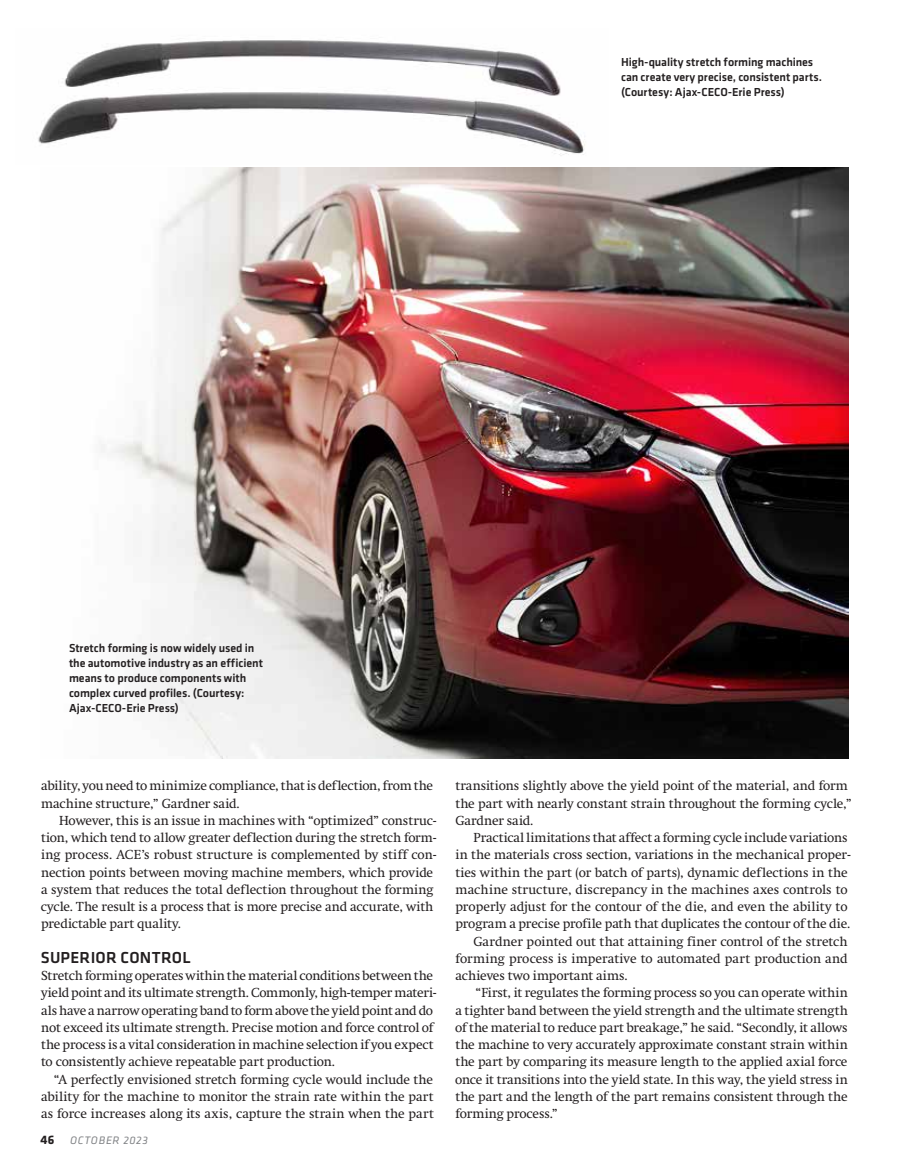
<style>
.page{position:relative;width:905px;height:1175px;background:#fff}
.page>*{position:absolute;margin:0;border:0;box-sizing:border-box;transform-origin:0 0}
.t1{font:500 16.5px "Klavika Basic";letter-spacing:.01em;color:#231f20}
.t2{font:12.9px/17.2px "Swift";letter-spacing:-.005em;color:#231f20}
.t3{font:500 12px/15px "Klavika Basic";letter-spacing:-.005em;color:#231f20}
.t4{font:italic 11.25px "Klavika Basic";letter-spacing:.06em;color:#808285}
.s1{font-weight:700;font-style:normal;font-size:12.75px;color:#231f20}
</style>
<div class="page">
<img style="left:101px;top:167px;width:747px;height:591px">
<img style="left:38px;top:40px;width:547px;height:116px">
<p class="t3" style="left:621px;top:54px;width:202px">High-quality stretch forming machines can create very precise, consistent parts. (Courtesy: Ajax-CECO-Erie Press)</p>
<p class="t3" style="left:69px;top:640px;width:195px">Stretch forming is now widely used in the automotive industry as an efficient means to produce components with complex curved profiles. (Courtesy:<br>Ajax-CECO-Erie Press)</p>
<p class="t2" style="left:41px;top:777px;width:393px">ability, you need to minimize compliance, that is deflection, from the machine structure,” Gardner said.</p>
<p class="t2" style="left:41px;top:811px;width:397px;text-indent:18px">However, this is an issue in machines with “optimized” construc&shy;tion, which tend to allow greater deflection during the stretch form&shy;ing process. ACE’s robust structure is complemented by stiff con&shy;nection points between moving machine members, which provide a system that reduces the total deflection throughout the forming cycle. The result is a process that is more precise and accurate, with predictable part quality.</p>
<p class="t1" style="left:41px;top:946px;width:151px">SUPERIOR CONTROL</p>
<p class="t2" style="left:41px;top:967px;width:396px">Stretch forming operates within the material conditions between the yield point and its ultimate strength. Commonly, high-temper materi&shy;als have a narrow operating band to form above the yield point and do not exceed its ultimate strength. Precise motion and force control of the process is a vital consideration in machine selection if you expect to consistently achieve repeatable part production.</p>
<p class="t2" style="left:41px;top:1070px;width:394px;text-align:justify;text-indent:13px">“A perfectly envisioned stretch forming cycle would include the ability for the machine to monitor the strain rate within the part as force increases along its axis, capture the strain when the part</p>
<p class="t4" style="left:40px;top:1133px;width:109px"><span class="s1">46</span> OCTOBER 2023</p>
<p class="t2" style="left:455px;top:777px;width:398px">transitions slightly above the yield point of the material, and form the part with nearly constant strain throughout the forming cycle,”<br>Gardner said.</p>
<p class="t2" style="left:473px;top:829px;width:375px">Practical limitations that affect a forming cycle include variations</p>
<p class="t2" style="left:455px;top:846px;width:396px">in the materials cross section, variations in the mechanical proper-</p>
<p class="t2" style="left:455px;top:863px;width:393px">ties within the part (or batch of parts), dynamic deflections in the</p>
<p class="t2" style="left:455px;top:880px;width:393px">machine structure, discrepancy in the machines axes controls to</p>
<p class="t2" style="left:455px;top:898px;width:393px">properly adjust for the contour of the die, and even the ability to</p>
<p class="t2" style="left:455px;top:915px;width:396px">program a precise profile path that duplicates the contour of the die.</p>
<p class="t2" style="left:473px;top:932px;width:376px">Gardner pointed out that attaining finer control of the stretch</p>
<p class="t2" style="left:455px;top:949px;width:393px">forming process is imperative to automated part production and</p>
<p class="t2" style="left:455px;top:967px;width:174px">achieves two important aims.</p>
<p class="t2" style="left:475px;top:984px;width:373px">“First, it regulates the forming process so you can operate within</p>
<p class="t2" style="left:455px;top:1001px;width:394px">a tighter band between the yield strength and the ultimate strength</p>
<p class="t2" style="left:455px;top:1018px;width:394px">of the material to reduce part breakage,” he said. “Secondly, it allows</p>
<p class="t2" style="left:455px;top:1036px;width:394px">the machine to very accurately approximate constant strain within</p>
<p class="t2" style="left:455px;top:1053px;width:393px">the part by comparing its measure length to the applied axial force</p>
<p class="t2" style="left:455px;top:1070px;width:394px">once it transitions into the yield state. In this way, the yield stress in</p>
<p class="t2" style="left:455px;top:1087px;width:393px">the part and the length of the part remains consistent through the</p>
<p class="t2" style="left:455px;top:1105px;width:104px">forming process.”</p>
</div>
